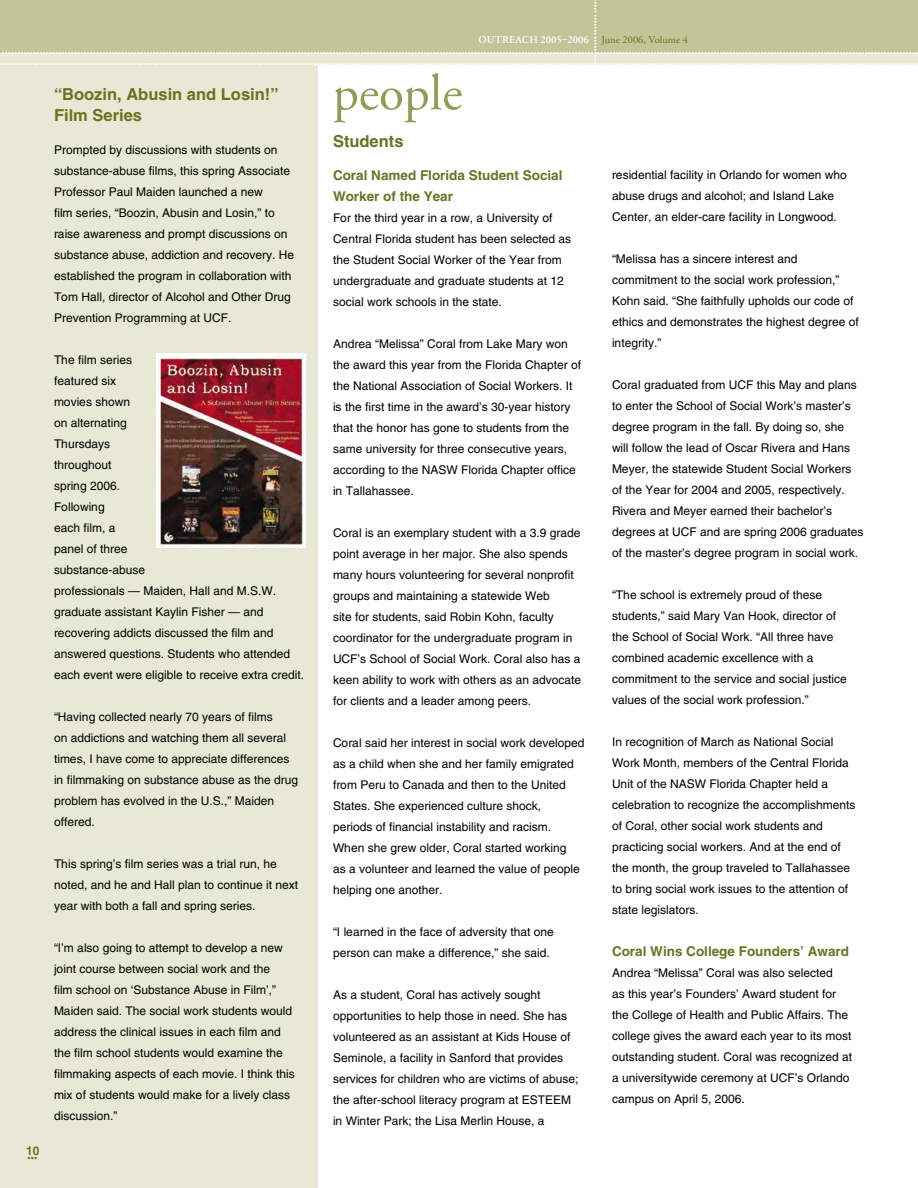
<style>
.page{position:relative;width:918px;height:1188px;background:#fff}
.page>*{position:absolute;margin:0;border:0;box-sizing:border-box;transform-origin:0 0}
.t1{font:51px "Adobe Garamond Pro";color:#939c57}
.t2{font:18px "Adobe Garamond Pro";color:#fff}
.t3{font:600 18px "Adobe Garamond Pro";color:#687420}
.t4{font:700 16.5px/21px "Helvetica LT Std";color:#687420}
.t5{font:700 13.5px/21px "Helvetica LT Std";color:#687420}
.t6{font:12px/21px "Helvetica LT Std";color:#000}
.body_for_newsletter{font:700 12px "Helvetica LT Std";color:#687420}
.t7{font:600 10.5px "Adobe Garamond Pro";color:#fff}
.s1{font-weight:400;color:#687420}
</style>
<div class="page">
<div style="left:0;top:0;width:918px;height:64px;background:#e7e9d6"></div>
<div style="left:0;top:0;width:918px;height:53px;background:#c1c597"></div>
<div style="left:0;top:65px;width:318px;height:1123px;background:#e7e9d6"></div>
<img style="left:156px;top:354px;width:150px;height:194px">
<p class="t7" style="left:478px;top:34px;width:211px">OUTREACH 2005–2006 <span class="s1">June 2006, Volume 4</span></p>
<h2 class="t2" style="left:20px;top:37px;width:891px">.. .. .. .. .. .. .. .. .. .. .. .. .. .. .. .. .. .. .. .. .. .. .. .. .. .. .. .. .. .. .. .. .. .. .. ..</h2>
<h2 class="t2" style="left:20px;top:48px;width:891px">.. .. .. .. .. .. .. .. .. .. .. .. .. .. .. .. .. .. .. .. .. .. .. .. .. .. .. .. .. .. .. .. .. .. .. ..</h2>
<p class="t2" style="left:-2px;top:37px;width:923px">....................................................................................................................................................................................................................................................................................................</p>
<p class="t2" style="left:-2px;top:48px;width:923px">....................................................................................................................................................................................................................................................................................................</p>
<p class="t1" style="left:333px;top:62px;width:131px">people</p>
<p class="t4" style="left:54px;top:83px;width:226px">“Boozin, Abusin and Losin!”<br>Film Series</p>
<p class="t6" style="left:54px;top:139px;width:242px">Prompted by discussions with students on substance-abuse films, this spring Associate Professor Paul Maiden launched a new<br>film series, “Boozin, Abusin and Losin,” to raise awareness and prompt discussions on substance abuse, addiction and recovery. He established the program in collaboration with Tom Hall, director of Alcohol and Other Drug Prevention Programming at UCF.</p>
<p class="t6" style="left:54px;top:349px;width:252px">The film series<br>featured six<br>movies shown<br>on alternating<br>Thursdays<br>throughout<br>spring 2006.<br>Following<br>each film, a<br>panel of three<br>substance-abuse<br>professionals — Maiden, Hall and M.S.W. graduate assistant Kaylin Fisher — and recovering addicts discussed the film and answered questions. Students who attended each event were eligible to receive extra credit.</p>
<p class="t6" style="left:54px;top:706px;width:246px">“Having collected nearly 70 years of films<br>on addictions and watching them all several times, I have come to appreciate differences in filmmaking on substance abuse as the drug problem has evolved in the U.S.,” Maiden offered.</p>
<p class="t6" style="left:54px;top:853px;width:246px">This spring’s film series was a trial run, he noted, and he and Hall plan to continue it next year with both a fall and spring series.</p>
<p class="t6" style="left:54px;top:937px;width:242px">“I’m also going to attempt to develop a new joint course between social work and the<br>film school on ‘Substance Abuse in Film’,” Maiden said. The social work students would address the clinical issues in each film and the film school students would examine the filmmaking aspects of each movie. I think this mix of students would make for a lively class discussion.”</p>
<p class="t4" style="left:333px;top:130px;width:72px">Students</p>
<p class="t5" style="left:333px;top:164px;width:231px">Coral Named Florida Student Social<br>Worker of the Year</p>
<p class="t6" style="left:333px;top:207px;width:240px">For the third year in a row, a University of Central Florida student has been selected as the Student Social Worker of the Year from undergraduate and graduate students at 12 social work schools in the state.</p>
<p class="t6" style="left:333px;top:333px;width:250px">Andrea “Melissa” Coral from Lake Mary won the award this year from the Florida Chapter of the National Association of Social Workers. It is the first time in the award’s 30-year history that the honor has gone to students from the same university for three consecutive years, according to the NASW Florida Chapter office in Tallahassee.</p>
<p class="t6" style="left:333px;top:522px;width:250px">Coral is an exemplary student with a 3.9 grade point average in her major. She also spends many hours volunteering for several nonprofit groups and maintaining a statewide Web<br>site for students, said Robin Kohn, faculty coordinator for the undergraduate program in UCF’s School of Social Work. Coral also has a keen ability to work with others as an advocate for clients and a leader among peers.</p>
<p class="t6" style="left:333px;top:732px;width:253px">Coral said her interest in social work developed as a child when she and her family emigrated from Peru to Canada and then to the United States. She experienced culture shock,<br>periods of financial instability and racism.<br>When she grew older, Coral started working<br>as a volunteer and learned the value of people helping one another.</p>
<p class="t6" style="left:333px;top:921px;width:222px">“I learned in the face of adversity that one person can make a difference,” she said.</p>
<p class="t6" style="left:333px;top:984px;width:247px">As a student, Coral has actively sought opportunities to help those in need. She has volunteered as an assistant at Kids House of Seminole, a facility in Sanford that provides services for children who are victims of abuse; the after-school literacy program at ESTEEM in Winter Park; the Lisa Merlin House, a</p>
<p class="t6" style="left:612px;top:164px;width:236px">residential facility in Orlando for women who abuse drugs and alcohol; and Island Lake<br>Center, an elder-care facility in Longwood.</p>
<p class="t6" style="left:612px;top:248px;width:248px">“Melissa has a sincere interest and commitment to the social work profession,” Kohn said. “She faithfully upholds our code of ethics and demonstrates the highest degree of integrity.”</p>
<p class="t6" style="left:612px;top:374px;width:253px">Coral graduated from UCF this May and plans to enter the School of Social Work’s master’s degree program in the fall. By doing so, she will follow the lead of Oscar Rivera and Hans Meyer, the statewide Student Social Workers of the Year for 2004 and 2005, respectively.<br>Rivera and Meyer earned their bachelor’s degrees at UCF and are spring 2006 graduates of the master’s degree program in social work.</p>
<p class="t6" style="left:612px;top:584px;width:236px">“The school is extremely proud of these students,” said Mary Van Hook, director of the School of Social Work. “All three have combined academic excellence with a commitment to the service and social justice values of the social work profession.”</p>
<p class="t6" style="left:612px;top:731px;width:245px">In recognition of March as National Social Work Month, members of the Central Florida Unit of the NASW Florida Chapter held a celebration to recognize the accomplishments of Coral, other social work students and practicing social workers. And at the end of</p>
<p class="t6" style="left:612px;top:857px;width:240px">the month, the group traveled to Tallahassee</p>
<p class="t6" style="left:612px;top:878px;width:238px">to bring social work issues to the attention of state legislators.</p>
<p class="t5" style="left:612px;top:940px;width:239px">Coral Wins College Founders’ Award</p>
<p class="t6" style="left:612px;top:962px;width:242px">Andrea “Melissa” Coral was also selected<br>as this year’s Founders’ Award student for the College of Health and Public Affairs. The college gives the award each year to its most outstanding student. Coral was recognized at a universitywide ceremony at UCF’s Orlando campus on April 5, 2006.</p>
<p class="body_for_newsletter" style="left:26px;top:1143px;width:15px">10</p>
<p class="t3" style="left:27px;top:1143px;width:13px">...</p>
</div>
